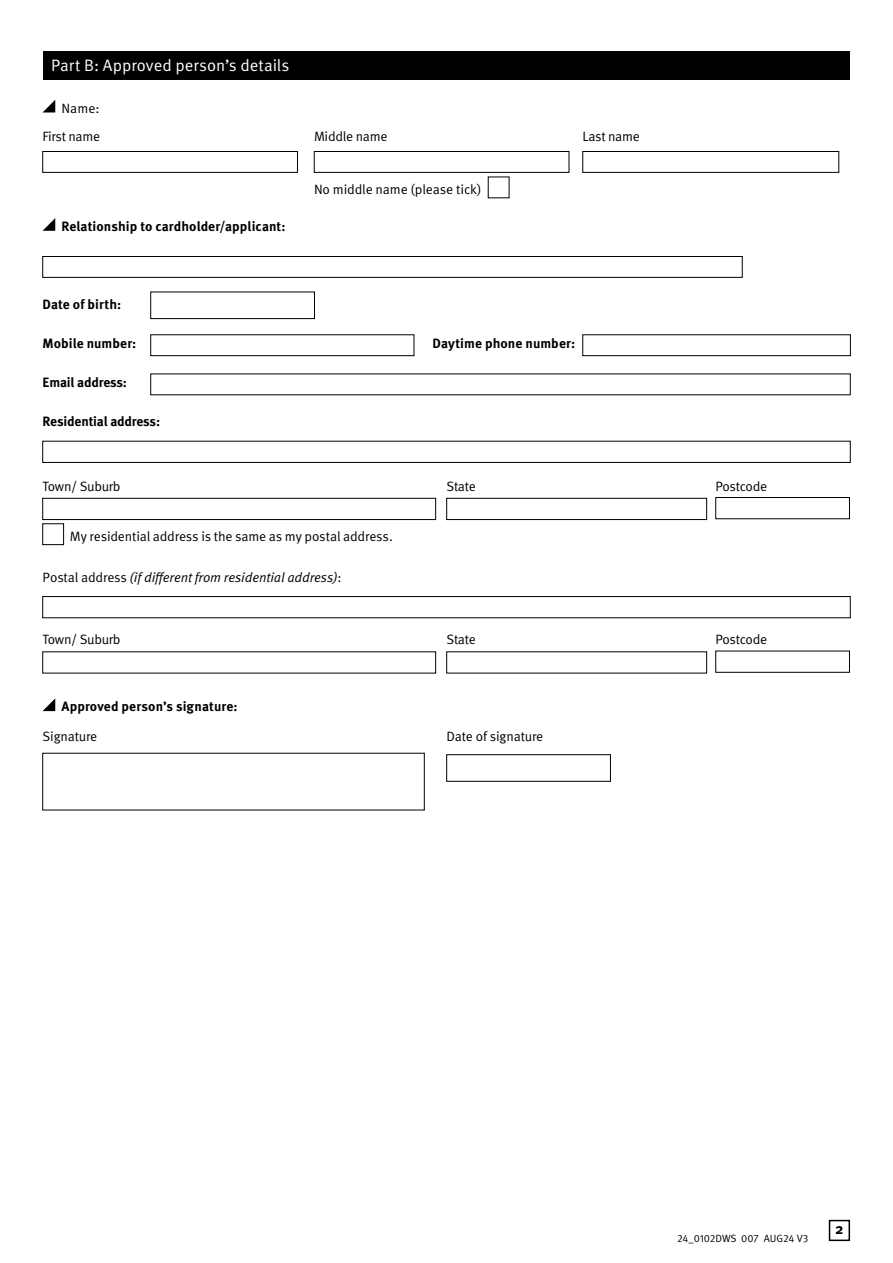
<style>
.page{position:relative;width:893px;height:1263px;background:#fff}
.page>*{position:absolute;margin:0;border:0;box-sizing:border-box;transform-origin:0 0}
.t1{font:16.5px "Meta OT Norm";color:#fff}
.t2{font:700 15px "Meta OT";color:#000}
.t3{font:13.5px/28.5px "Meta OT Norm";letter-spacing:-.02em;color:#000;text-align:right}
.t4{font:700 13.5px "Meta OT";letter-spacing:.005em;color:#000}
.t5{font:13.5px "Meta OT Norm Ita";letter-spacing:-.01em;color:#000}
.t6{font:700 13.5px "Meta OT";letter-spacing:-.015em;color:#000}
.t7{font:10.5px "Meta OT Norm";letter-spacing:-.01em;color:#000}
.s1{font-family:"Meta OT Norm"}
</style>
<div class="page">
<div style="left:829px;top:1220px;width:21px;height:21px;border:2px solid #000"></div>
<div style="left:43px;top:51px;width:806px;height:28px;background:#000"></div>
<svg style="left:43px;top:100px;width:12px;height:12px"></svg>
<div style="left:43px;top:151px;width:255px;height:22px;border:1px solid #000"></div>
<div style="left:314px;top:151px;width:255px;height:22px;border:1px solid #000"></div>
<div style="left:583px;top:151px;width:256px;height:22px;border:1px solid #000"></div>
<svg style="left:43px;top:218px;width:12px;height:13px"></svg>
<div style="left:43px;top:256px;width:699px;height:22px;border:1px solid #000"></div>
<div style="left:151px;top:292px;width:164px;height:27px;border:1px solid #000"></div>
<div style="left:151px;top:335px;width:263px;height:21px;border:1px solid #000"></div>
<div style="left:583px;top:335px;width:267px;height:21px;border:1px solid #000"></div>
<div style="left:43px;top:441px;width:807px;height:22px;border:1px solid #000"></div>
<div style="left:43px;top:498px;width:393px;height:22px;border:1px solid #000"></div>
<div style="left:446px;top:498px;width:261px;height:22px;border:1px solid #000"></div>
<div style="left:716px;top:497px;width:134px;height:22px;border:1px solid #000"></div>
<div style="left:43px;top:524px;width:21px;height:21px;border:1px solid #000"></div>
<div style="left:43px;top:596px;width:807px;height:22px;border:1px solid #000"></div>
<svg style="left:43px;top:698px;width:12px;height:13px"></svg>
<div style="left:446px;top:754px;width:165px;height:27px;border:1px solid #000"></div>
<p class="t1" style="left:51px;top:55px;width:240px">Part B: Approved person’s details</p>
<p class="t3" style="left:43px;top:94px;width:59px">Name:<br>First name</p>
<p class="t4" style="left:61px;top:218px;width:226px">Relationship to cardholder/applicant:</p>
<p class="t3" style="left:314px;top:122px;width:75px">Middle name</p>
<p class="t3" style="left:583px;top:122px;width:59px">Last name</p>
<p class="t3" style="left:314px;top:175px;width:169px">No middle name (please tick)</p>
<p class="t4" style="left:43px;top:296px;width:80px">Date of birth:</p>
<p class="t4" style="left:43px;top:335px;width:95px">Mobile number:</p>
<p class="t4" style="left:432px;top:335px;width:144px">Daytime phone number:</p>
<p class="t6" style="left:43px;top:374px;width:86px">Email address:</p>
<p class="t6" style="left:43px;top:413px;width:119px">Residential address:</p>
<p class="t3" style="left:43px;top:472px;width:80px">Town/ Suburb</p>
<p class="t3" style="left:446px;top:472px;width:31px">State</p>
<p class="t3" style="left:716px;top:472px;width:53px">Postcode</p>
<p class="t3" style="left:70px;top:522px;width:324px">My residential address is the same as my postal address.</p>
<p class="t5" style="left:43px;top:569px;width:301px"><span class="s1">Postal address</span> (if different from residential address)<span class="s1">:</span></p>
<p class="t3" style="left:43px;top:625px;width:80px">Town/ Suburb</p>
<p class="t3" style="left:446px;top:625px;width:31px">State</p>
<p class="t3" style="left:716px;top:625px;width:53px">Postcode</p>
<p class="t4" style="left:61px;top:698px;width:178px">Approved person’s signature:</p>
<p class="t3" style="left:43px;top:722px;width:56px">Signature</p>
<p class="t3" style="left:446px;top:722px;width:98px">Date of signature</p>
<p class="t7" style="left:677px;top:1232px;width:133px">24_0102DWS 007 AUG24 V3</p>
<p class="t2" style="left:835px;top:1219px;width:10px">2</p>
</div>
